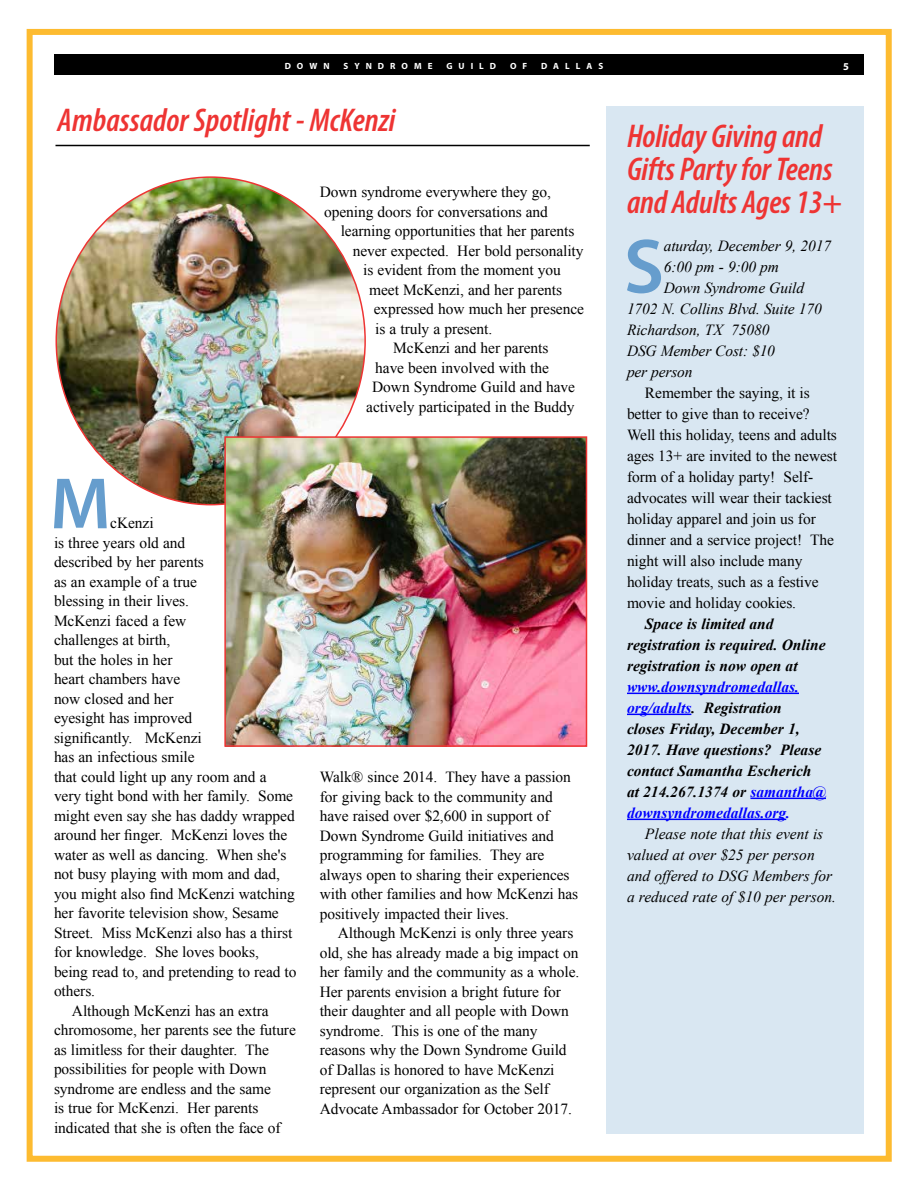
<style>
.page{position:relative;width:918px;height:1188px;background:#fff}
.page>*{position:absolute;margin:0;border:0;box-sizing:border-box;transform-origin:0 0}
.t1{font:600 77.7px "Myriad Pro";color:#669dcd}
.t2{font:600 73.35px "Myriad Pro";color:#669dcd}
.t3{font:italic 600 condensed 33px/33px "Myriad Pro";letter-spacing:-.005em;color:#ee3433}
.t4{font:15.45px/19.5px "Times New Roman";letter-spacing:-.005em;color:#000}
.t5{font:italic 700 15.45px/21px "Times New Roman";color:#000}
.t6{font:italic 15.45px/21px "Times New Roman";letter-spacing:-.005em;color:#000}
.t7{font:700 10.5px "Myriad Pro";color:#fff}
.t8{font:700 9px "Myriad Pro";letter-spacing:.67em;color:#fff}
.s1{color:#00f}
</style>
<div class="page">
<div style="left:54px;top:54px;width:810px;height:20px;background:#000"></div>
<div style="left:27px;top:29px;width:865px;height:1133px;border:6px solid #fdbb30"></div>
<div style="left:606px;top:106px;width:258px;height:1028px;background:#d9e7f2"></div>
<img style="left:56px;top:177px;width:309px;height:328px">
<img style="left:227px;top:439px;width:357px;height:305px">
<div style="left:224px;top:436px;width:363px;height:311px;border:2px solid #ee3433"></div>
<hr style="left:56px;top:145px;width:534px;height:1px;background:#000">
<hr style="left:627px;top:693px;width:172px;height:1px;background:#00f">
<hr style="left:627px;top:714px;width:64px;height:1px;background:#00f">
<hr style="left:750px;top:798px;width:76px;height:1px;background:#00f">
<hr style="left:627px;top:819px;width:159px;height:1px;background:#00f">
<p class="t8" style="left:285px;top:61px;width:46px">DOWN</p>
<p class="t8" style="left:344px;top:61px;width:90px">SYNDROME</p>
<p class="t8" style="left:446px;top:61px;width:50px">GUILD</p>
<p class="t8" style="left:510px;top:61px;width:19px">O F</p>
<p class="t8" style="left:541px;top:61px;width:63px">DALLAS</p>
<p class="t7" style="left:843px;top:59px;width:7px">5</p>
<h3 class="t3" style="left:57px;top:103px;width:340px">Ambassador Spotlight - McKenzi</h3>
<p class="t4" style="left:320px;top:182px;width:233px">Down syndrome everywhere they go,</p>
<p class="t4" style="left:324px;top:202px;width:225px">opening doors for conversations and</p>
<p class="t4" style="left:341px;top:221px;width:235px">learning opportunities that her parents</p>
<p class="t4" style="left:353px;top:241px;width:232px">never expected. Her bold personality</p>
<p class="t4" style="left:363px;top:260px;width:199px">is evident from the moment you</p>
<p class="t4" style="left:369px;top:280px;width:194px">meet McKenzi, and her parents</p>
<p class="t4" style="left:374px;top:299px;width:212px">expressed how much her presence</p>
<p class="t4" style="left:375px;top:319px;width:119px">is a truly a present.</p>
<p class="t4" style="left:393px;top:338px;width:157px">McKenzi and her parents</p>
<p class="t4" style="left:375px;top:358px;width:175px">have been involved with the</p>
<p class="t4" style="left:372px;top:377px;width:204px">Down Syndrome Guild and have</p>
<p class="t4" style="left:366px;top:397px;width:210px">actively participated in the Buddy</p>
<h2 class="t2" style="left:50px;top:457px;width:62px">M</h2>
<p class="t4" style="left:110px;top:513px;width:45px">cKenzi</p>
<p class="t4" style="left:54px;top:533px;width:133px">is three years old and</p>
<p class="t4" style="left:54px;top:552px;width:151px">described by her parents</p>
<p class="t4" style="left:54px;top:572px;width:145px">as an example of a true</p>
<p class="t4" style="left:54px;top:591px;width:137px">blessing in their lives.</p>
<p class="t4" style="left:54px;top:611px;width:134px">McKenzi faced a few</p>
<p class="t4" style="left:54px;top:630px;width:118px">challenges at birth,</p>
<p class="t4" style="left:54px;top:650px;width:120px">but the holes in her</p>
<p class="t4" style="left:54px;top:669px;width:128px">heart chambers have</p>
<p class="t4" style="left:54px;top:689px;width:121px">now closed and her</p>
<p class="t4" style="left:54px;top:708px;width:140px">eyesight has improved</p>
<p class="t4" style="left:54px;top:728px;width:149px">significantly. McKenzi</p>
<p class="t4" style="left:54px;top:747px;width:142px">has an infectious smile</p>
<p class="t4" style="left:54px;top:767px;width:214px">that could light up any room and a</p>
<p class="t4" style="left:54px;top:786px;width:241px">very tight bond with her family. Some</p>
<p class="t4" style="left:54px;top:806px;width:242px">might even say she has daddy wrapped</p>
<p class="t4" style="left:54px;top:825px;width:235px">around her finger. McKenzi loves the</p>
<p class="t4" style="left:54px;top:845px;width:234px">water as well as dancing. When she's</p>
<p class="t4" style="left:54px;top:864px;width:227px">not busy playing with mom and dad,</p>
<p class="t4" style="left:54px;top:884px;width:242px">you might also find McKenzi watching</p>
<p class="t4" style="left:54px;top:903px;width:226px">her favorite television show, Sesame</p>
<p class="t4" style="left:54px;top:923px;width:240px">Street. Miss McKenzi also has a thirst</p>
<p class="t4" style="left:54px;top:942px;width:207px">for knowledge. She loves books,</p>
<p class="t4" style="left:54px;top:962px;width:244px">being read to, and pretending to read to</p>
<p class="t4" style="left:54px;top:981px;width:43px">others.</p>
<p class="t4" style="left:72px;top:1001px;width:198px">Although McKenzi has an extra</p>
<p class="t4" style="left:54px;top:1020px;width:243px">chromosome, her parents see the future</p>
<p class="t4" style="left:54px;top:1040px;width:217px">as limitless for their daughter. The</p>
<p class="t4" style="left:54px;top:1059px;width:214px">possibilities for people with Down</p>
<p class="t4" style="left:54px;top:1079px;width:218px">syndrome are endless and the same</p>
<p class="t4" style="left:54px;top:1098px;width:206px">is true for McKenzi. Her parents</p>
<p class="t4" style="left:54px;top:1118px;width:230px">indicated that she is often the face of</p>
<p class="t4" style="left:320px;top:767px;width:260px">Walk® since 2014. They have a passion for giving back to the community and have raised over $2,600 in support of Down Syndrome Guild initiatives and programming for families. They are always open to sharing their experiences with other families and how McKenzi has positively impacted their lives.</p>
<p class="t4" style="left:320px;top:923px;width:261px;text-indent:18px">Although McKenzi is only three years old, she has already made a big impact on her family and the community as a whole.<br>Her parents envision a bright future for their daughter and all people with Down syndrome. This is one of the many reasons why the Down Syndrome Guild of Dallas is honored to have McKenzi represent our organization as the Self Advocate Ambassador for October 2017.</p>
<h3 class="t3" style="left:627px;top:119px;width:217px">Holiday Giving and<br>Gifts Party for Teens and Adults Ages 13+</h3>
<h1 class="t1" style="left:624px;top:217px;width:42px">S</h1>
<p class="t6" style="left:664px;top:235px;width:169px">aturday, December 9, 2017</p>
<p class="t6" style="left:664px;top:256px;width:117px">6:00 pm - 9:00 pm</p>
<p class="t6" style="left:664px;top:277px;width:142px">Down Syndrome Guild</p>
<p class="t6" style="left:627px;top:298px;width:196px">1702 N. Collins Blvd. Suite 170</p>
<p class="t6" style="left:627px;top:319px;width:144px">Richardson, TX 75080</p>
<p class="t6" style="left:627px;top:340px;width:149px">DSG Member Cost: $10</p>
<p class="t6" style="left:627px;top:361px;width:67px">per person</p>
<p class="t4" style="left:627px;top:382px;width:212px;line-height:21px;text-indent:18px">Remember the saying, it is better to give than to receive?<br>Well this holiday, teens and adults ages 13+ are invited to the newest form of a holiday party! Self&shy;advocates will wear their tackiest holiday apparel and join us for dinner and a service project! The night will also include many holiday treats, such as a festive movie and holiday cookies.</p>
<p class="t5" style="left:627px;top:613px;width:200px;text-indent:18px">Space is limited and registration is required. Online registration is now open at</p>
<p class="t5" style="left:627px;top:676px;width:201px"><span class="s1">www.downsyndromedallas. org/adults</span>. Registration<br>closes Friday, December 1,<br>2017. Have questions? Please contact Samantha Escherich at 214.267.1374 or <span class="s1">samantha@ downsyndromedallas.org.</span></p>
<p class="t6" style="left:627px;top:823px;width:211px;text-indent:18px">Please note that this event is valued at over $25 per person and offered to DSG Members for a reduced rate of $10 per person.</p>
</div>
